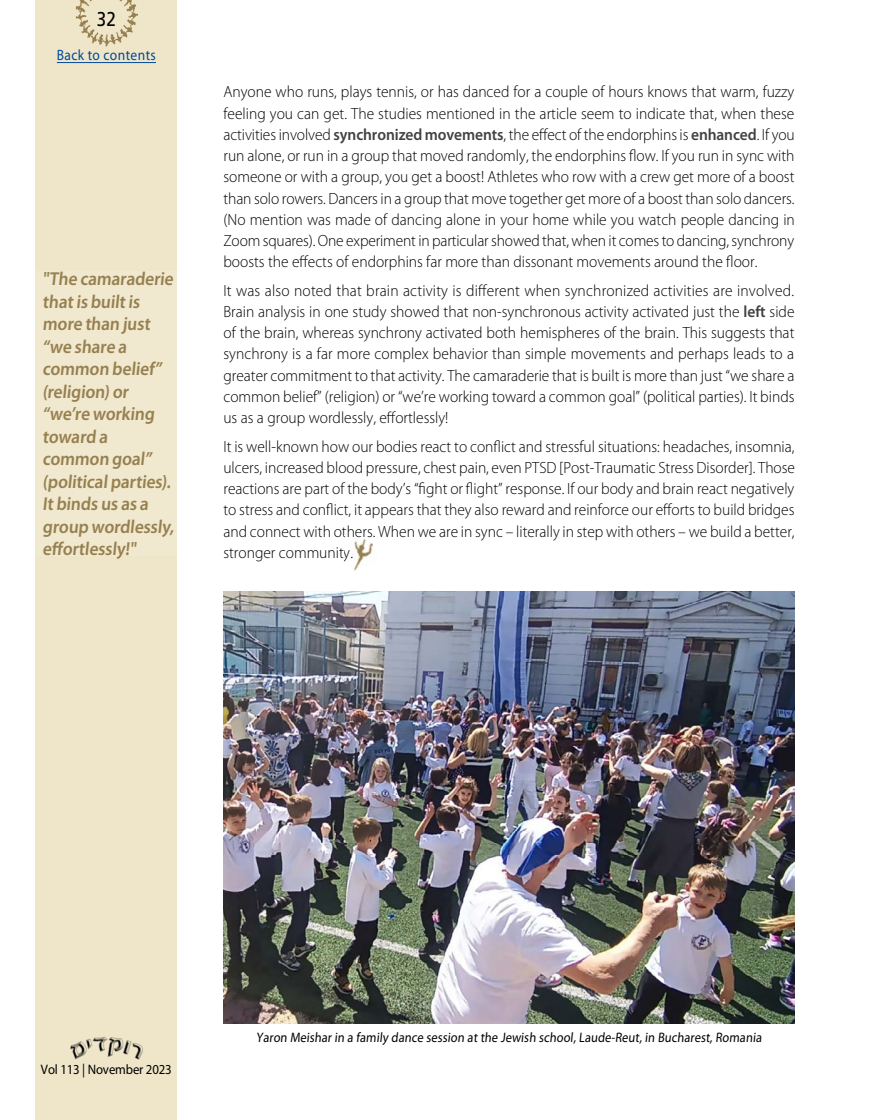
<style>
.page{position:relative;width:869px;height:1120px;background:#fff}
.page>*{position:absolute;margin:0;border:0;box-sizing:border-box;transform-origin:0 0}
.t1{font:20px "Frutiger";color:#000;scale:.85 1}
.t2{font:600 18.75px/22.5px "Myriad Pro";color:#97804f;scale:.93 1}
.t3{font:300 16.25px/21.2px "Myriad Pro";color:#000;text-align:justify;scale:.95 1}
.t4{font:15px "Myriad Pro";letter-spacing:.03em;color:#004a99;scale:.9 1}
.t5{font:13.75px "Myriad Pro";letter-spacing:-.01em;color:#000;scale:.9 1}
.t6{font:13.75px "Myriad Pro";letter-spacing:-.01em;color:#000;scale:.93 1}
.s1{font-weight:600;color:#414042}
</style>
<div class="page">
<div style="left:35px;top:0;width:142px;height:1120px;background:#efe6ca"></div>
<img style="left:75px;top:0;width:63px;height:47px">
<img style="left:70px;top:1037px;width:73px;height:23px">
<img style="left:223px;top:592px;width:571px;height:431px">
<img style="left:353px;top:539px;width:20px;height:31px">
<hr style="left:57px;top:62px;width:99px;height:1px;background:#004a99">
<p class="t1" style="left:97px;top:7px;width:24px">32</p>
<p class="t4" style="left:57px;top:46px;width:112px">Back to contents</p>
<p class="t2" style="left:43px;top:268px;width:145px">"The camaraderie that is built is more than just “we share a common belief” (religion) or “we’re working toward a common goal” (political parties).<br>It binds us as a group wordlessly, effortlessly!"</p>
<p class="t3" style="left:223px;top:81px;width:602px">Anyone who runs, plays tennis, or has danced for a couple of hours knows that warm, fuzzy feeling you can get. The studies mentioned in the article seem to indicate that, when these activities involved <span class="s1">synchronized movements</span>, the effect of the endorphins is <span class="s1">enhanced</span>. If you run alone, or run in a group that moved randomly, the endorphins flow. If you run in sync with someone or with a group, you get a boost! Athletes who row with a crew get more of a boost than solo rowers. Dancers in a group that move together get more of a boost than solo dancers. (No mention was made of dancing alone in your home while you watch people dancing in Zoom squares). One experiment in particular showed that, when it comes to dancing, synchrony boosts the effects of endorphins far more than dissonant movements around the floor.</p>
<p class="t3" style="left:223px;top:280px;width:602px">It was also noted that brain activity is different when synchronized activities are involved.<br>Brain analysis in one study showed that non-synchronous activity activated just the <span class="s1">left</span> side of the brain, whereas synchrony activated both hemispheres of the brain. This suggests that synchrony is a far more complex behavior than simple movements and perhaps leads to a greater commitment to that activity. The camaraderie that is built is more than just “we share a common belief” (religion) or “we’re working toward a common goal” (political parties). It binds us as a group wordlessly, effortlessly!</p>
<p class="t3" style="left:223px;top:436px;width:603px">It is well-known how our bodies react to conflict and stressful situations: headaches, insomnia, ulcers, increased blood pressure, chest pain, even PTSD [Post-Traumatic Stress Disorder]. Those reactions are part of the body’s “fight or flight” response. If our body and brain react negatively to stress and conflict, it appears that they also reward and reinforce our efforts to build bridges and connect with others. When we are in sync – literally in step with others – we build a better, stronger community.</p>
<p class="t6" style="left:41px;top:1060px;width:142px">Vol 113 | November 2023</p>
<p class="t5" style="left:256px;top:1028px;width:564px">Yaron Meishar in a family dance session at the Jewish school, Laude-Reut, in Bucharest, Romania</p>
</div>
